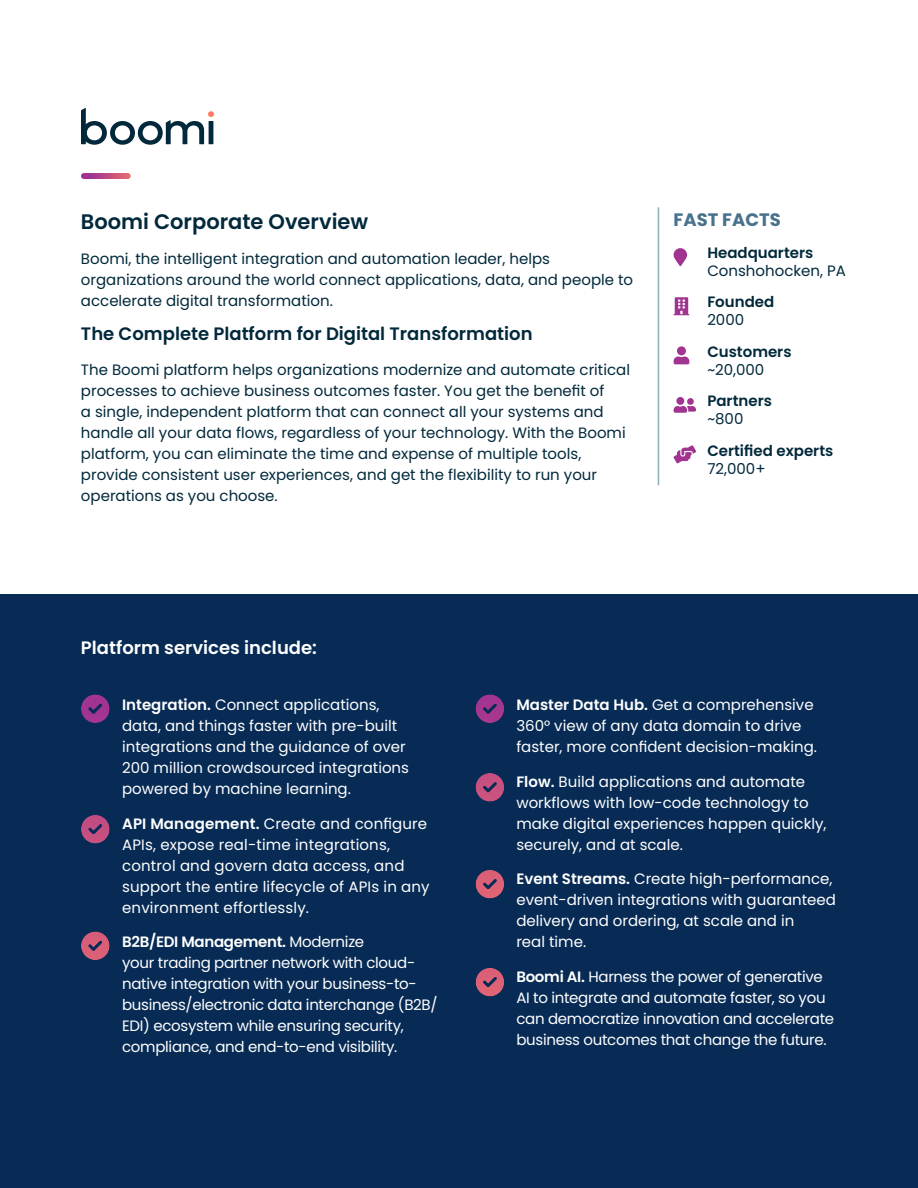
<style>
.page{position:relative;width:918px;height:1188px;background:#fff}
.page>*{position:absolute;margin:0;border:0;box-sizing:border-box;transform-origin:0 0}
.t1{font:600 21px "Poppins";color:#02293b}
.t2{font:600 18px "Poppins";color:#02293b}
.t3{font:600 18px "Poppins";color:#fff}
.t4{font:700 18px "Poppins";color:#48728c}
.t5{font:15px/21px "Poppins";color:#fff}
.t6{font:15px/21px "Poppins";color:#02293b}
.t7{font:15px/21px "Poppins";letter-spacing:-.02em;color:#fff}
.t8{font:600 15px "Poppins";color:#02293b}
.s1{font-weight:600}
</style>
<div class="page">
<div style="left:0;top:594px;width:918px;height:594px;background:#072b55"></div>
<svg style="left:81px;top:694px;width:29px;height:29px"></svg>
<svg style="left:81px;top:815px;width:29px;height:28px"></svg>
<svg style="left:81px;top:932px;width:29px;height:28px"></svg>
<svg style="left:476px;top:694px;width:28px;height:29px"></svg>
<svg style="left:476px;top:773px;width:28px;height:29px"></svg>
<svg style="left:476px;top:870px;width:28px;height:28px"></svg>
<svg style="left:476px;top:968px;width:28px;height:28px"></svg>
<svg style="left:674px;top:248px;width:13px;height:18px"></svg>
<svg style="left:674px;top:297px;width:15px;height:18px"></svg>
<svg style="left:674px;top:346px;width:15px;height:18px"></svg>
<svg style="left:674px;top:397px;width:22px;height:16px"></svg>
<svg style="left:673px;top:445px;width:23px;height:19px"></svg>
<hr style="left:658px;top:207px;width:1px;height:278px;background:#8eadbc">
<svg style="left:84px;top:173px;width:44px;height:6px"></svg>
<svg style="left:81px;top:108px;width:133px;height:37px"></svg>
<h1 class="t1" style="left:81px;top:209px;width:289px">Boomi Corporate Overview</h1>
<p class="t6" style="left:81px;top:248px;width:554px">Boomi, the intelligent integration and automation leader, helps organizations around the world connect applications, data, and people to accelerate digital transformation.</p>
<p class="t2" style="left:81px;top:323px;width:453px">The Complete Platform for Digital Transformation</p>
<p class="t6" style="left:81px;top:359px;width:551px">The Boomi platform helps organizations modernize and automate critical processes to achieve business outcomes faster. You get the benefit of<br>a single, independent platform that can connect all your systems and handle all your data flows, regardless of your technology. With the Boomi platform, you can eliminate the time and expense of multiple tools, provide consistent user experiences, and get the flexibility to run your operations as you choose.</p>
<p class="t4" style="left:674px;top:209px;width:109px">FAST FACTS</p>
<p class="t8" style="left:707px;top:244px;width:107px">Headquarters</p>
<p class="t6" style="left:707px;top:260px;width:140px">Conshohocken, PA</p>
<p class="t8" style="left:707px;top:293px;width:68px">Founded</p>
<p class="t6" style="left:707px;top:311px;width:38px">2000</p>
<p class="t8" style="left:707px;top:343px;width:86px">Customers</p>
<p class="t6" style="left:707px;top:360px;width:59px">~20,000</p>
<p class="t8" style="left:707px;top:392px;width:66px">Partners</p>
<p class="t6" style="left:707px;top:410px;width:38px">~800</p>
<p class="t8" style="left:707px;top:442px;width:128px">Certified experts</p>
<p class="t6" style="left:707px;top:459px;width:60px">72,000+</p>
<p class="t3" style="left:81px;top:637px;width:237px">Platform services include:</p>
<p class="t5" style="left:122px;top:696px;width:288px"><span class="s1">Integration.</span> Connect applications, data, and things faster with pre-built integrations and the guidance of over 200 million crowdsourced integrations powered by machine learning.</p>
<p class="t5" style="left:122px;top:813px;width:309px"><span class="s1">API Management.</span> Create and configure APIs, expose real-time integrations, control and govern data access, and support the entire lifecycle of APIs in any environment effortlessly.</p>
<p class="t7" style="left:122px;top:933px;width:317px"><span class="s1">B2B/EDI Management.</span> Modernize<br>your trading partner network with cloud&shy;native integration with your business-to&shy;business/electronic data interchange (B2B/ EDI) ecosystem while ensuring security, compliance, and end-to-end visibility.</p>
<p class="t5" style="left:516px;top:696px;width:302px"><span class="s1">Master Data Hub.</span> Get a comprehensive<br>360° view of any data domain to drive faster, more confident decision-making.</p>
<p class="t5" style="left:516px;top:772px;width:312px"><span class="s1">Flow.</span> Build applications and automate workflows with low-code technology to make digital experiences happen quickly, securely, and at scale.</p>
<p class="t5" style="left:516px;top:869px;width:321px"><span class="s1">Event Streams.</span> Create high-performance, event-driven integrations with guaranteed delivery and ordering, at scale and in<br>real time.</p>
<p class="t7" style="left:516px;top:966px;width:319px"><span class="s1">Boomi AI.</span> Harness the power of generative AI to integrate and automate faster, so you can democratize innovation and accelerate business outcomes that change the future.</p>
</div>
